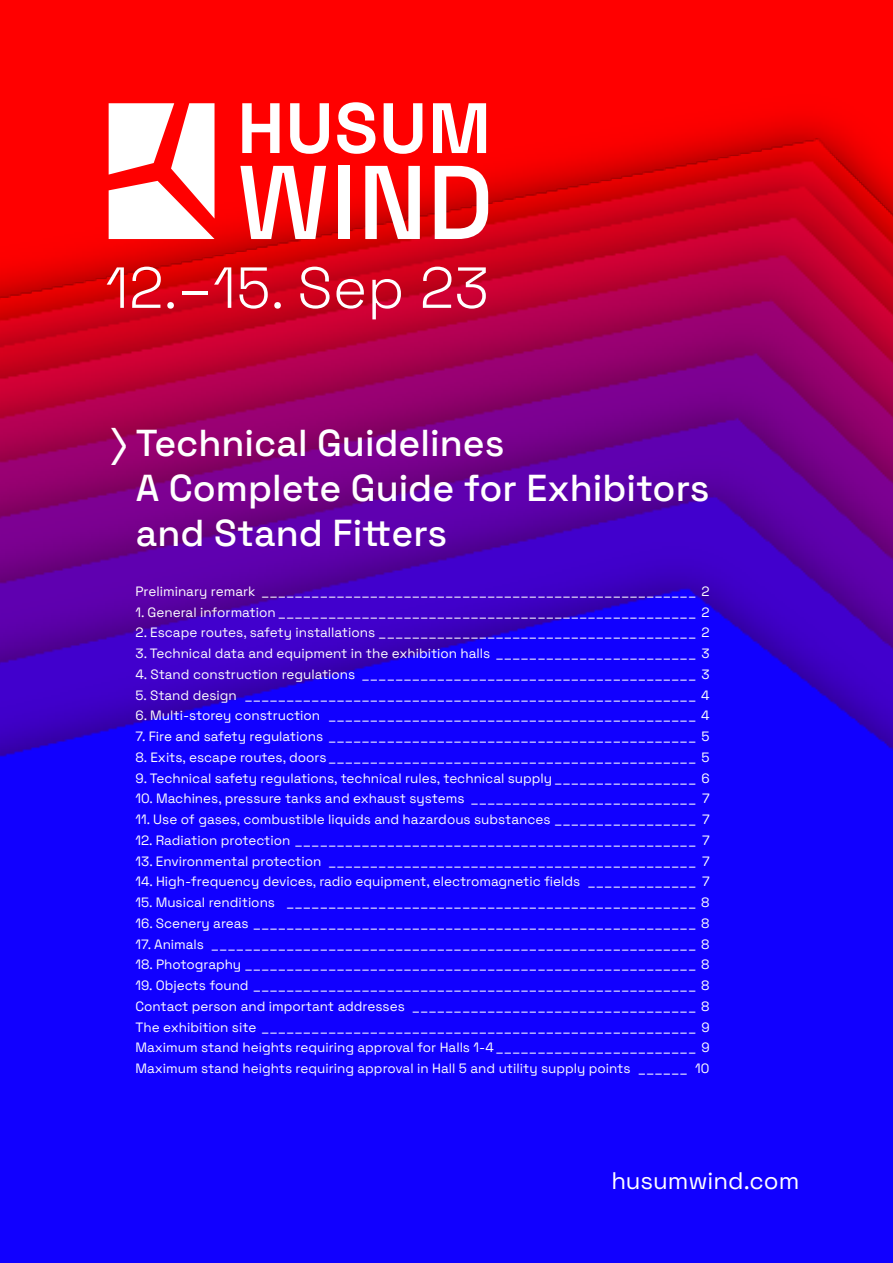
<style>
.page{position:relative;width:893px;height:1263px;background:#fff}
.page>*{position:absolute;margin:0;border:0;box-sizing:border-box;transform-origin:0 0}
.t1{font:500 37.5px/45px "Space Grotesk";color:#fff}
.t2{font:24px "Space Grotesk";color:#fff}
.t3{font:13.5px/20.7px "Space Grotesk";color:#fff;text-align:justify}
</style>
<div class="page">
<img style="left:0;top:0;width:893px;height:1263px">
<svg style="left:240px;top:166px;width:86px;height:73px"></svg>
<div style="left:338px;top:166px;width:11px;height:73px;background:#fff"></div>
<svg style="left:365px;top:166px;width:55px;height:73px"></svg>
<svg style="left:435px;top:166px;width:53px;height:73px"></svg>
<svg style="left:242px;top:103px;width:38px;height:50px"></svg>
<svg style="left:290px;top:103px;width:39px;height:51px"></svg>
<svg style="left:384px;top:103px;width:38px;height:51px"></svg>
<svg style="left:337px;top:102px;width:39px;height:52px"></svg>
<svg style="left:433px;top:103px;width:53px;height:50px"></svg>
<svg style="left:109px;top:103px;width:106px;height:136px"></svg>
<svg style="left:107px;top:267px;width:17px;height:41px"></svg>
<svg style="left:132px;top:267px;width:29px;height:41px"></svg>
<svg style="left:167px;top:302px;width:7px;height:7px"></svg>
<hr style="left:182px;top:291px;width:26px;height:4px;background:#fff">
<svg style="left:214px;top:267px;width:17px;height:41px"></svg>
<svg style="left:239px;top:267px;width:29px;height:42px"></svg>
<svg style="left:274px;top:302px;width:7px;height:7px"></svg>
<svg style="left:300px;top:267px;width:30px;height:42px"></svg>
<svg style="left:336px;top:279px;width:28px;height:30px"></svg>
<svg style="left:372px;top:279px;width:29px;height:40px"></svg>
<svg style="left:423px;top:267px;width:28px;height:41px"></svg>
<svg style="left:457px;top:267px;width:29px;height:42px"></svg>
<h1 class="t1" style="left:136px;top:418px;width:575px;text-indent:-25px">⟩ Technical Guidelines<br>A Complete Guide for Exhibitors and Stand Fitters</h1>
<p class="t3" style="left:136px;top:580px;width:576px">Preliminary remark ____________________________________________________ 2</p>
<p class="t3" style="left:136px;top:601px;width:576px">1. General information __________________________________________________ 2</p>
<p class="t3" style="left:136px;top:622px;width:576px">2. Escape routes, safety installations ______________________________________ 2</p>
<p class="t3" style="left:136px;top:642px;width:576px">3. Technical data and equipment in the exhibition halls ________________________ 3</p>
<p class="t3" style="left:136px;top:663px;width:576px">4. Stand construction regulations ________________________________________ 3</p>
<p class="t3" style="left:136px;top:684px;width:576px">5. Stand design ______________________________________________________ 4</p>
<p class="t3" style="left:136px;top:705px;width:576px">6. Multi-storey construction ____________________________________________ 4</p>
<p class="t3" style="left:136px;top:725px;width:576px">7. Fire and safety regulations ____________________________________________ 5</p>
<p class="t3" style="left:136px;top:746px;width:576px">8. Exits, escape routes, doors____________________________________________ 5</p>
<p class="t3" style="left:136px;top:767px;width:576px">9. Technical safety regulations, technical rules, technical supply_________________ 6</p>
<p class="t3" style="left:136px;top:788px;width:576px">10. Machines, pressure tanks and exhaust systems ___________________________ 7</p>
<p class="t3" style="left:136px;top:808px;width:576px">11. Use of gases, combustible liquids and hazardous substances _________________ 7</p>
<p class="t3" style="left:136px;top:829px;width:576px">12. Radiation protection ________________________________________________ 7</p>
<p class="t3" style="left:136px;top:850px;width:576px">13. Environmental protection ____________________________________________ 7</p>
<p class="t3" style="left:136px;top:870px;width:576px">14. High-frequency devices, radio equipment, electromagnetic fields _____________ 7</p>
<p class="t3" style="left:136px;top:891px;width:576px">15. Musical renditions _________________________________________________ 8</p>
<p class="t3" style="left:136px;top:912px;width:576px">16. Scenery areas _____________________________________________________ 8</p>
<p class="t3" style="left:136px;top:933px;width:576px">17. Animals __________________________________________________________ 8</p>
<p class="t3" style="left:136px;top:953px;width:576px">18. Photography ______________________________________________________ 8</p>
<p class="t3" style="left:136px;top:974px;width:576px">19. Objects found _____________________________________________________ 8<br>Contact person and important addresses __________________________________ 8<br>The exhibition site ____________________________________________________ 9<br>Maximum stand heights requiring approval for Halls 1-4________________________ 9<br>Maximum stand heights requiring approval in Hall 5 and utility supply points ______ 10</p>
<h2 class="t2" style="left:611px;top:1163px;width:190px">husumwind.com</h2>
</div>
